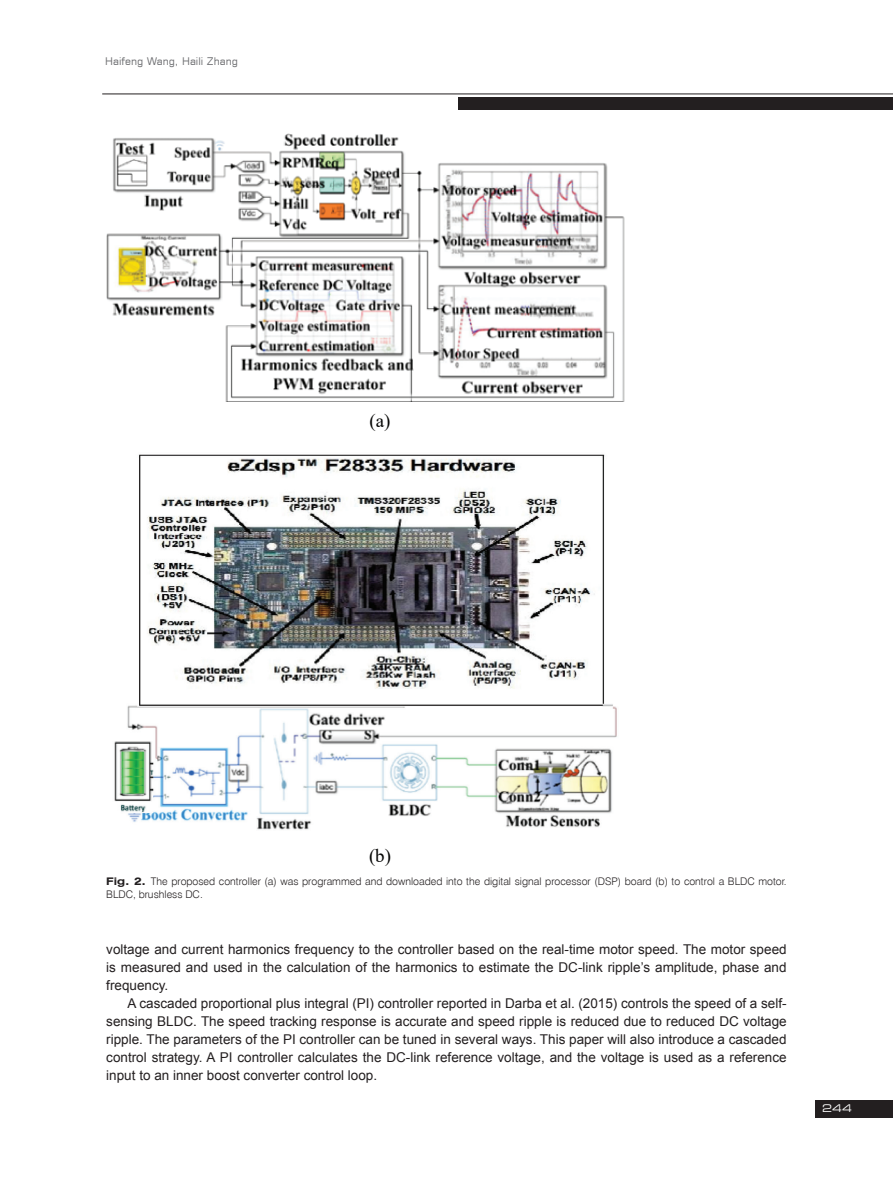
<style>
.page{position:relative;width:893px;height:1178px;background:#fff}
.page>*{position:absolute;margin:0;border:0;box-sizing:border-box;transform-origin:0 0}
.t1{font:18.9px "Times New Roman";color:#050504}
.TEKST_2{font:13.5px/18px "Arial";color:#231f20;text-align:justify}
.Fig__1__text{font:10.5px/12.6px "Swis 721 Lt EU";color:#231f20}
.t2{font:10.5px "Square 721 EU";color:#6c6d70}
.t3{font:10.5px "Square 721 Ex EU";color:#fff}
.s1{font-family:"Swis 721 Ex EU";font-weight:700}
</style>
<div class="page">
<div style="left:815px;top:1100px;width:78px;height:17px;background:#231f20"></div>
<hr style="left:102px;top:94px;width:791px;height:1px;background:#231f20">
<div style="left:458px;top:97px;width:435px;height:12px;background:#231f20"></div>
<img style="left:106px;top:134px;width:519px;height:267px">
<img style="left:114px;top:454px;width:503px;height:376px">
<p class="t2" style="left:105px;top:54px;width:134px">Haifeng Wang, Haili Zhang</p>
<p class="t1" style="left:370px;top:407px;width:22px">(a)</p>
<p class="t1" style="left:369px;top:842px;width:24px">(b)</p>
<p class="Fig__1__text" style="left:106px;top:875px;width:682px"><span class="s1">Fig. 2.</span> The proposed controller (a) was programmed and downloaded into the digital signal processor (DSP) board (b) to control a BLDC motor.<br>BLDC, brushless DC.</p>
<p class="TEKST_2" style="left:106px;top:940px;width:682px">voltage and current harmonics frequency to the controller based on the real-time motor speed. The motor speed is measured and used in the calculation of the harmonics to estimate the DC-link ripple’s amplitude, phase and frequency.</p>
<p class="TEKST_2" style="left:106px;top:994px;width:682px;text-indent:21px">A cascaded proportional plus integral (PI) controller reported in Darba et al. (2015) controls the speed of a self&shy;sensing BLDC. The speed tracking response is accurate and speed ripple is reduced due to reduced DC voltage ripple. The parameters of the PI controller can be tuned in several ways. This paper will also introduce a cascaded control strategy. A PI controller calculates the DC-link reference voltage, and the voltage is used as a reference input to an inner boost converter control loop.</p>
<p class="t3" style="left:822px;top:1102px;width:31px">244</p>
</div>
